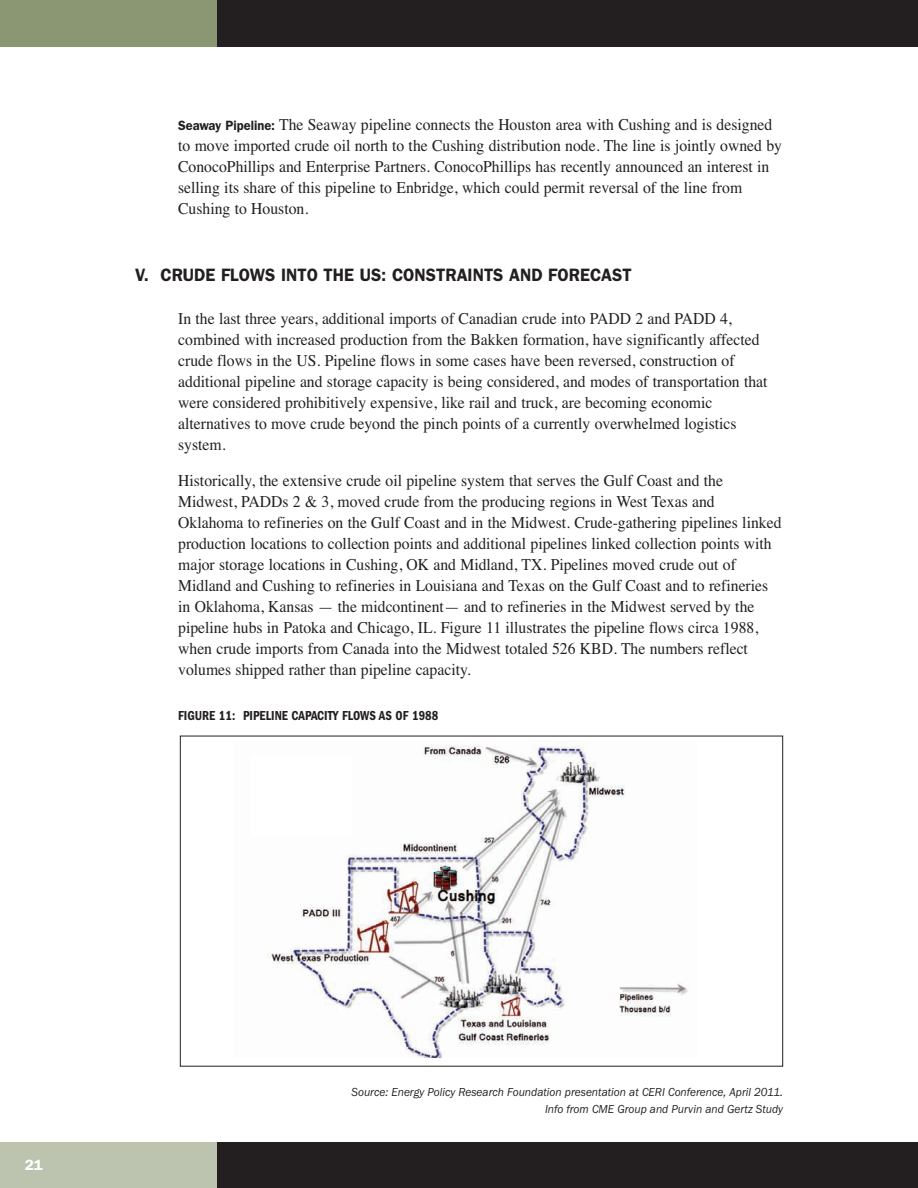
<style>
.page{position:relative;width:918px;height:1188px;background:#fff}
.page>*{position:absolute;margin:0;border:0;box-sizing:border-box;transform-origin:0 0}
.t1{font:600 18px "Franklin Gothic";color:#231f20;scale:.95 1}
.t2{font:16.5px/21px "Times";color:#231f20;scale:.95 1}
.t3{font:600 15px "Franklin Gothic";color:#fff}
.t4{font:600 condensed 13.5px "Franklin Gothic";color:#231f20;scale:.95 1}
.t5{font:italic 12px/17.9px "Franklin Gothic";color:#231f20;text-align:right;scale:.95 1}
.s1{font-family:"Franklin Gothic";font-weight:600;font-size:13.5px}
</style>
<div class="page">
<div style="left:217px;top:1143px;width:701px;height:45px;background:#231f20"></div>
<div style="left:0;top:1143px;width:217px;height:45px;background:#bcc3ae"></div>
<div style="left:217px;top:0;width:701px;height:47px;background:#231f20"></div>
<div style="left:0;top:0;width:217px;height:47px;background:#8a9772"></div>
<img style="left:267px;top:742px;width:421px;height:316px">
<div style="left:251px;top:755px;width:100px;height:80px;background:#fff"></div>
<p class="t2" style="left:178px;top:116px;width:637px"><span class="s1">Seaway Pipeline:</span> The Seaway pipeline connects the Houston area with Cushing and is designed to move imported crude oil north to the Cushing distribution node. The line is jointly owned by ConocoPhillips and Enterprise Partners. ConocoPhillips has recently announced an interest in selling its share of this pipeline to Enbridge, which could permit reversal of the line from Cushing to Houston.</p>
<p class="t1" style="left:135px;top:269px;width:524px">V. CRUDE FLOWS INTO THE US: CONSTRAINTS AND FORECAST</p>
<p class="t2" style="left:178px;top:309px;width:622px">In the last three years, additional imports of Canadian crude into PADD 2 and PADD 4, combined with increased production from the Bakken formation, have significantly affected crude flows in the US. Pipeline flows in some cases have been reversed, construction of additional pipeline and storage capacity is being considered, and modes of transportation that were considered prohibitively expensive, like rail and truck, are becoming economic alternatives to move crude beyond the pinch points of a currently overwhelmed logistics system.</p>
<p class="t2" style="left:178px;top:472px;width:637px">Historically, the extensive crude oil pipeline system that serves the Gulf Coast and the Midwest, PADDs 2 &amp; 3, moved crude from the producing regions in West Texas and Oklahoma to refineries on the Gulf Coast and in the Midwest. Crude-gathering pipelines linked production locations to collection points and additional pipelines linked collection points with major storage locations in Cushing, OK and Midland, TX. Pipelines moved crude out of Midland and Cushing to refineries in Louisiana and Texas on the Gulf Coast and to refineries in Oklahoma, Kansas — the midcontinent— and to refineries in the Midwest served by the pipeline hubs in Patoka and Chicago, IL. Figure 11 illustrates the pipeline flows circa 1988, when crude imports from Canada into the Midwest totaled 526 KBD. The numbers reflect volumes shipped rather than pipeline capacity.</p>
<p class="t4" style="left:178px;top:711px;width:275px">FIGURE 11: PIPELINE CAPACITY FLOWS AS OF 1988</p>
<p class="t3" style="left:25px;top:1160px;width:19px">21</p>
<p class="t5" style="left:352px;top:1084px;width:456px">Source: Energy Policy Research Foundation presentation at CERI Conference, April 2011.<br>Info from CME Group and Purvin and Gertz Study</p>
</div>
